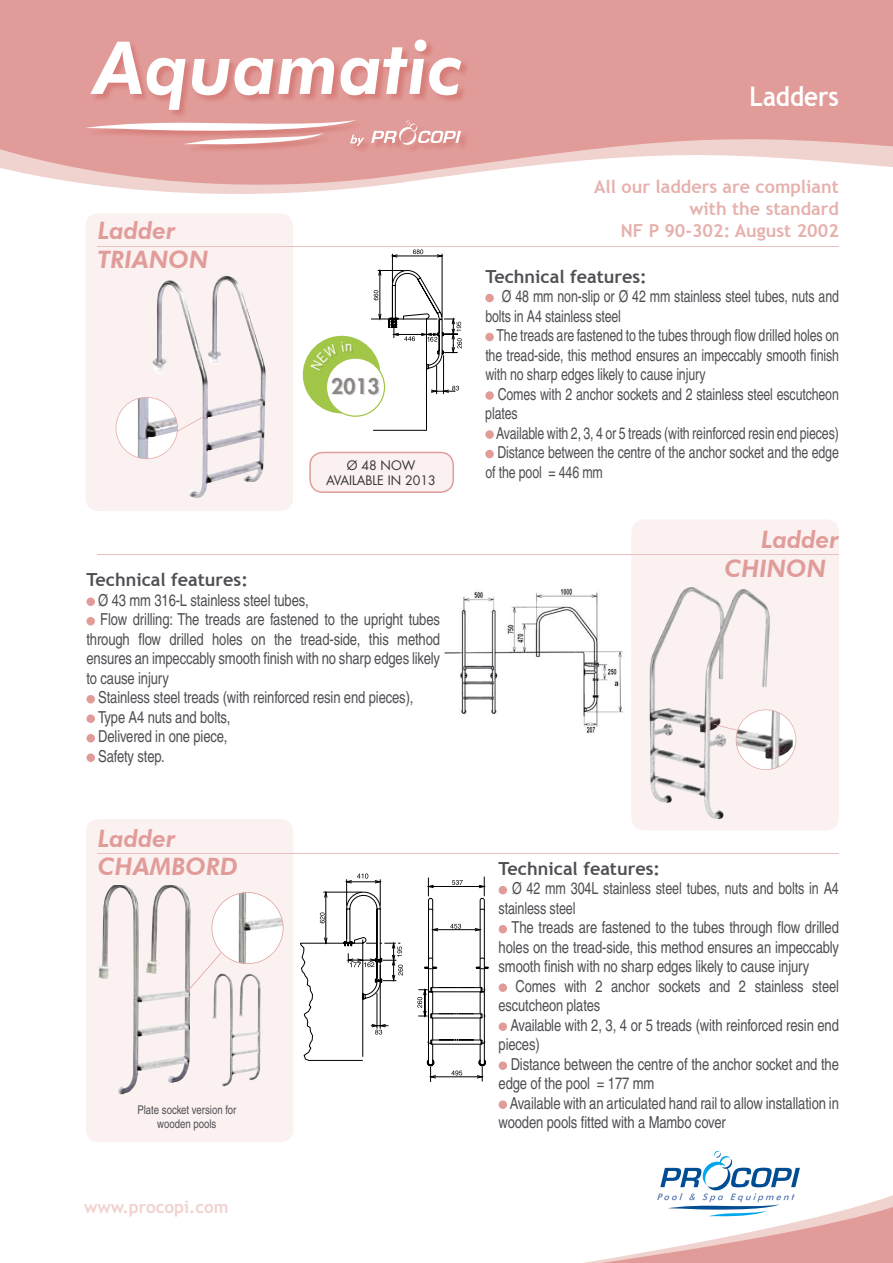
<style>
.page{position:relative;width:893px;height:1263px;background:#fff}
.page>*{position:absolute;margin:0;border:0;box-sizing:border-box;transform-origin:0 0}
.t1{font:700 27px "Trebuchet MS";color:#fff;scale:.9 1}
.t2{font:italic 800 24px/28.8px "Futura BT";color:#e19c99}
.t3{font:800 21px "Futura";color:#8c8785}
.t4{font:700 18px/21.6px "Trebuchet MS";color:#e6b1ad;text-align:right}
.t5{font:700 18px "Trebuchet MS";color:#4f4e53}
.t6{font:700 17.1px "Trebuchet MS";color:#f0d2ce}
.t7{font:16.5px/19.5px "Helvetica";letter-spacing:-.01em;color:#4f4e53;scale:.79 1}
.t8{font:16.5px/19.5px "Helvetica";letter-spacing:-.01em;color:#4f4e53;scale:.75 1}
.t9{font:16.5px/19.5px "Helvetica";letter-spacing:-.01em;color:#4f4e53;scale:.76 1}
.t10{font:16.5px/19.5px "Helvetica";letter-spacing:-.01em;color:#4f4e53;scale:.78 1}
.t11{font:12.75px/15.3px "Futura";color:#363437;text-align:center}
.t12{font:12px/13.5px "Helvetica";color:#4f4e53;text-align:center;scale:.8 1}
</style>
<div class="page">
<svg style="left:0;top:0;width:893px;height:194px;background:#e6aeab"></svg>
<svg style="left:584px;top:1151px;width:309px;height:112px"></svg>
<div style="left:86px;top:819px;width:207px;height:323px;background:#faf1f0;border-radius:13px"></div>
<img style="left:86px;top:40px;width:383px;height:114px">
<svg style="left:90px;top:42px;width:96px;height:68px"></svg>
<svg style="left:192px;top:58px;width:142px;height:37px"></svg>
<svg style="left:341px;top:40px;width:120px;height:55px"></svg>
<svg style="left:85px;top:120px;width:279px;height:26px"></svg>
<svg style="left:371px;top:120px;width:90px;height:26px"></svg>
<div style="left:85px;top:213px;width:208px;height:298px;background:#faf1f0;border-radius:13px"></div>
<div style="left:485px;top:294px;width:9px;height:8px;background:#e19c99;border-radius:50%"></div>
<div style="left:485px;top:333px;width:9px;height:8px;background:#e19c99;border-radius:50%"></div>
<div style="left:485px;top:391px;width:9px;height:9px;background:#e19c99;border-radius:50%"></div>
<div style="left:485px;top:430px;width:9px;height:9px;background:#e19c99;border-radius:50%"></div>
<div style="left:485px;top:450px;width:9px;height:8px;background:#e19c99;border-radius:50%"></div>
<div style="left:499px;top:886px;width:8px;height:8px;background:#e19c99;border-radius:50%"></div>
<div style="left:499px;top:925px;width:8px;height:8px;background:#e19c99;border-radius:50%"></div>
<div style="left:499px;top:983px;width:8px;height:9px;background:#e19c99;border-radius:50%"></div>
<div style="left:499px;top:1022px;width:8px;height:9px;background:#e19c99;border-radius:50%"></div>
<div style="left:499px;top:1061px;width:8px;height:9px;background:#e19c99;border-radius:50%"></div>
<div style="left:499px;top:1100px;width:8px;height:9px;background:#e19c99;border-radius:50%"></div>
<hr style="left:98px;top:246px;width:741px;height:1px;background:#eac1bd">
<hr style="left:98px;top:853px;width:741px;height:1px;background:#eac1bd">
<img style="left:98px;top:885px;width:92px;height:210px">
<svg style="left:187px;top:892px;width:96px;height:99px"></svg>
<img style="left:210px;top:973px;width:51px;height:113px">
<img style="left:152px;top:275px;width:114px;height:223px">
<svg style="left:116px;top:397px;width:90px;height:62px"></svg>
<img style="left:444px;top:588px;width:180px;height:145px">
<svg style="left:300px;top:873px;width:103px;height:188px"></svg>
<svg style="left:417px;top:876px;width:72px;height:206px"></svg>
<div style="left:631px;top:519px;width:208px;height:311px;background:#faf1f0;border-radius:13px"></div>
<div style="left:86px;top:597px;width:9px;height:9px;background:#e19c99;border-radius:50%"></div>
<div style="left:86px;top:617px;width:9px;height:8px;background:#e19c99;border-radius:50%"></div>
<div style="left:86px;top:695px;width:9px;height:8px;background:#e19c99;border-radius:50%"></div>
<div style="left:86px;top:714px;width:9px;height:9px;background:#e19c99;border-radius:50%"></div>
<div style="left:86px;top:734px;width:9px;height:8px;background:#e19c99;border-radius:50%"></div>
<div style="left:86px;top:753px;width:9px;height:9px;background:#e19c99;border-radius:50%"></div>
<img style="left:650px;top:587px;width:114px;height:232px">
<svg style="left:713px;top:709px;width:83px;height:61px"></svg>
<hr style="left:98px;top:554px;width:741px;height:1px;background:#eac1bd">
<div style="left:303px;top:336px;width:77px;height:77px;background:#a2c648;border-radius:50%"></div>
<div style="left:326px;top:358px;width:58px;height:58px;background:#fff;border-radius:50%"></div>
<div style="left:326px;top:357px;width:59px;height:60px;border:1px solid #a2c648;border-radius:50%"></div>
<svg style="left:371px;top:249px;width:91px;height:181px"></svg>
<svg style="left:309px;top:452px;width:145px;height:41px"></svg>
<svg style="left:311px;top:342px;width:42px;height:31px"></svg>
<h2 class="t2" style="left:98px;top:216px;width:112px">Ladder<br>TRIANON</h2>
<p class="t3" style="left:331px;top:373px;width:50px">2013</p>
<p class="t11" style="left:326px;top:457px;width:111px">Ø 48 NOW<br>AVAILABLE IN 2013</p>
<p class="t5" style="left:86px;top:569px;width:163px">Technical features:</p>
<p class="t7" style="left:98px;top:590px;width:268px">Ø 43 mm 316-L stainless steel tubes,</p>
<p class="t7" style="left:100px;top:610px;width:432px">Flow drilling: The treads are fastened to the upright tubes</p>
<p class="t7" style="left:86px;top:629px;width:449px">through flow drilled holes on the tread-side, this method</p>
<p class="t7" style="left:86px;top:649px;width:449px">ensures an impeccably smooth finish with no sharp edges likely</p>
<p class="t7" style="left:86px;top:668px;width:106px">to cause injury</p>
<p class="t7" style="left:98px;top:688px;width:401px">Stainless steel treads (with reinforced resin end pieces),</p>
<p class="t7" style="left:98px;top:707px;width:169px">Type A4 nuts and bolts,</p>
<p class="t7" style="left:98px;top:727px;width:165px">Delivered in one piece,</p>
<p class="t7" style="left:98px;top:746px;width:86px">Safety step.</p>
<h2 class="t2" style="left:98px;top:824px;width:141px">Ladder<br>CHAMBORD</h2>
<p class="t12" style="left:137px;top:1103px;width:125px">Plate socket version for wooden pools</p>
<p class="t6" style="left:84px;top:1196px;width:146px">www.procopi.com</p>
<h1 class="t1" style="left:750px;top:80px;width:101px">Ladders</h1>
<p class="t4" style="left:594px;top:176px;width:246px">All our ladders are compliant with the standard<br>NF P 90-302: August 2002</p>
<p class="t5" style="left:485px;top:265px;width:163px">Technical features:</p>
<p class="t8" style="left:485px;top:287px;width:473px;text-indent:17px">Ø 48 mm non-slip or Ø 42 mm stainless steel tubes, nuts and bolts in A4 stainless steel</p>
<p class="t8" style="left:485px;top:326px;width:473px;text-align:justify;text-indent:11px">The treads are fastened to the tubes through flow drilled holes on the tread-side, this method ensures an impeccably smooth finish with no sharp edges likely to cause injury</p>
<p class="t8" style="left:485px;top:384px;width:473px;text-indent:12px">Comes with 2 anchor sockets and 2 stainless steel escutcheon plates</p>
<p class="t8" style="left:496px;top:423px;width:458px">Available with 2, 3, 4 or 5 treads (with reinforced resin end pieces)</p>
<p class="t8" style="left:497px;top:443px;width:457px">Distance between the centre of the anchor socket and the edge</p>
<p class="t8" style="left:485px;top:462px;width:158px">of the pool = 446 mm</p>
<h2 class="t2" style="left:724px;top:525px;width:116px;text-indent:37px">Ladder<br>CHINON</h2>
<p class="t5" style="left:499px;top:857px;width:163px">Technical features:</p>
<p class="t9" style="left:499px;top:879px;width:449px;text-indent:13px">Ø 42 mm 304L stainless steel tubes, nuts and bolts in A4 stainless steel</p>
<p class="t7" style="left:499px;top:918px;width:432px;text-align:justify;text-indent:13px">The treads are fastened to the tubes through flow drilled holes on the tread-side, this method ensures an impeccably smooth finish with no sharp edges likely to cause injury</p>
<p class="t10" style="left:499px;top:976px;width:438px;text-indent:17px">Comes with 2 anchor sockets and 2 stainless steel escutcheon plates</p>
<p class="t7" style="left:499px;top:1015px;width:432px;text-indent:12px">Available with 2, 3, 4 or 5 treads (with reinforced resin end pieces)</p>
<p class="t7" style="left:499px;top:1054px;width:432px;text-indent:12px">Distance between the centre of the anchor socket and the edge of the pool = 177 mm</p>
<p class="t7" style="left:499px;top:1093px;width:432px;text-indent:11px">Available with an articulated hand rail to allow installation in wooden pools fitted with a Mambo cover</p>
</div>
